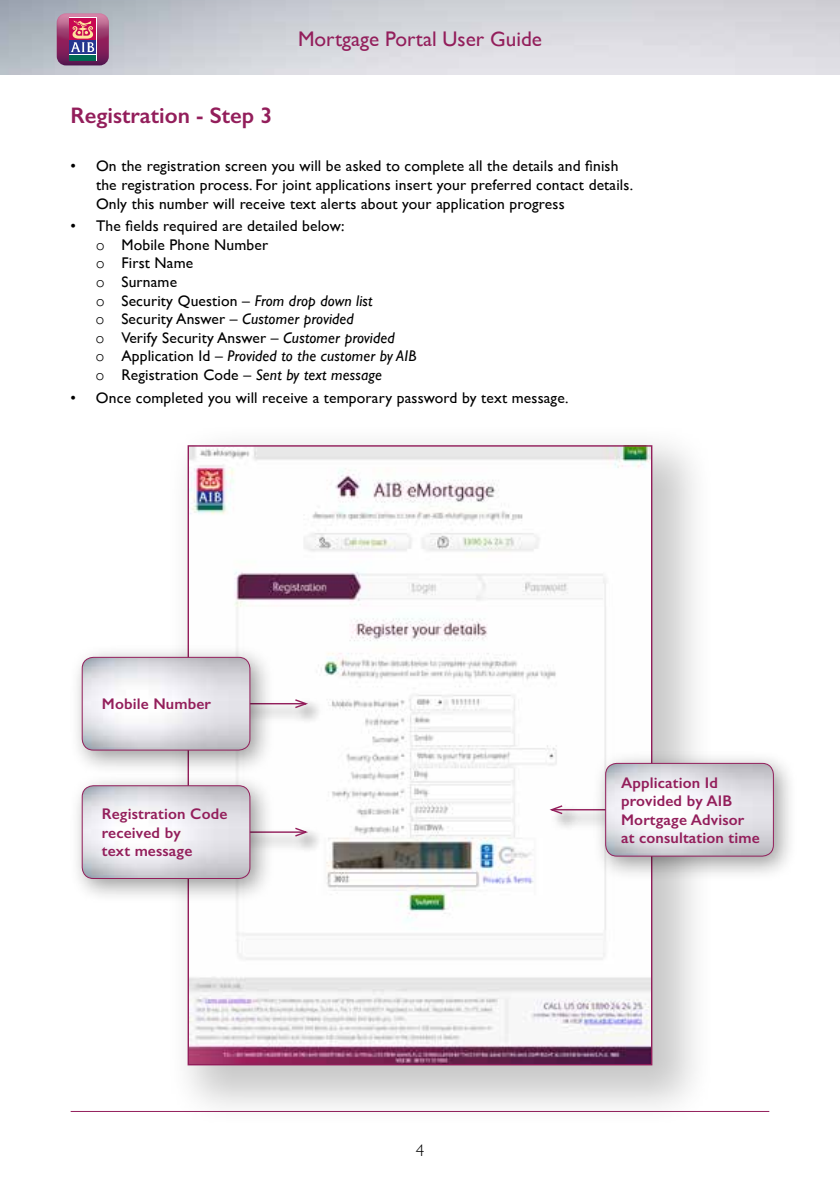
<style>
.page{position:relative;width:840px;height:1191px;background:#fff}
.page>*{position:absolute;margin:0;border:0;box-sizing:border-box;transform-origin:0 0}
.t1{font:600 22.6px "Gill Sans";color:#931e5b}
.t2{font:21.2px "Gill Sans";color:#931e5b}
.t3{font:300 17px "Gill Sans";color:#000}
.t4{font:15.6px/18.6px "Gill Sans";letter-spacing:.01em;color:#000}
.t5{font:600 15.6px/18.4px "Gill Sans";letter-spacing:.01em;color:#931e5b}
.s1{font-weight:300}
.s2{font-style:italic}
</style>
<div class="page">
<svg style="left:57px;top:13px;width:52px;height:52px;background:#97527b"></svg>
<hr style="left:71px;top:1111px;width:697px;height:1px;background:#931e5b">
<div style="left:164px;top:422px;width:550px;height:706px;background:#000;opacity:.22"></div>
<img style="left:189px;top:447px;width:461px;height:616px">
<div style="left:170px;top:826px;width:154px;height:28px;background:#000;opacity:.75"></div>
<hr style="left:172px;top:831px;width:134px;height:2px;background:#931e5b">
<svg style="left:293px;top:826px;width:17px;height:11px"></svg>
<div style="left:170px;top:697px;width:154px;height:29px;background:#000;opacity:.75"></div>
<hr style="left:172px;top:703px;width:134px;height:1px;background:#931e5b">
<svg style="left:293px;top:698px;width:17px;height:11px"></svg>
<div style="left:548px;top:803px;width:154px;height:29px;background:#000;opacity:.75"></div>
<hr style="left:551px;top:809px;width:134px;height:1px;background:#931e5b">
<svg style="left:547px;top:804px;width:16px;height:11px"></svg>
<div style="left:68px;top:772px;width:206px;height:131px;background:#000;opacity:.39"></div>
<img style="left:82px;top:785px;width:168px;height:93px">
<div style="left:82px;top:785px;width:168px;height:94px;border:1px solid #931e5b;border-radius:11px"></div>
<div style="left:68px;top:644px;width:206px;height:131px;background:#000;opacity:.39"></div>
<img style="left:82px;top:657px;width:168px;height:93px">
<div style="left:82px;top:657px;width:168px;height:93px;border:1px solid #931e5b;border-radius:11px"></div>
<div style="left:591px;top:750px;width:206px;height:131px;background:#000;opacity:.39"></div>
<img style="left:605px;top:763px;width:168px;height:93px">
<div style="left:605px;top:763px;width:168px;height:93px;border:1px solid #931e5b;border-radius:11px"></div>
<h2 class="t2" style="left:298px;top:27px;width:245px">Mortgage Portal User Guide</h2>
<h1 class="t1" style="left:71px;top:102px;width:203px">Registration - Step 3</h1>
<p class="t4" style="left:96px;top:157px;width:538px;text-indent:-25px">• On the registration screen you will be asked to complete all the details and finish the registration process. For joint applications insert your preferred contact details.<br>Only this number will receive text alerts about your application progress</p>
<p class="t4" style="left:96px;top:216px;width:321px;text-indent:-25px">• The fields required are detailed below:<br><span class="s1">o</span> Mobile Phone Number<br><span class="s1">o</span> First Name<br><span class="s1">o</span> Surname<br><span class="s1">o</span> Security Question – <span class="s2">From drop down list<br></span><span class="s1">o</span> Security Answer – <span class="s2">Customer provided<br></span><span class="s1">o</span> Verify Security Answer – <span class="s2">Customer provided<br></span><span class="s1">o</span> Application Id – <span class="s2">Provided to the customer by AIB </span><span class="s1">o</span> Registration Code – <span class="s2">Sent by text message</span></p>
<p class="t4" style="left:70px;top:388px;width:499px">• Once completed you will receive a temporary password by text message.</p>
<p class="t5" style="left:102px;top:694px;width:111px">Mobile Number</p>
<p class="t5" style="left:102px;top:805px;width:127px">Registration Code received by<br>text message</p>
<p class="t3" style="left:415px;top:1137px;width:10px">4</p>
<p class="t5" style="left:620px;top:773px;width:140px">Application Id provided by AIB<br>Mortgage Advisor at consultation time</p>
</div>
